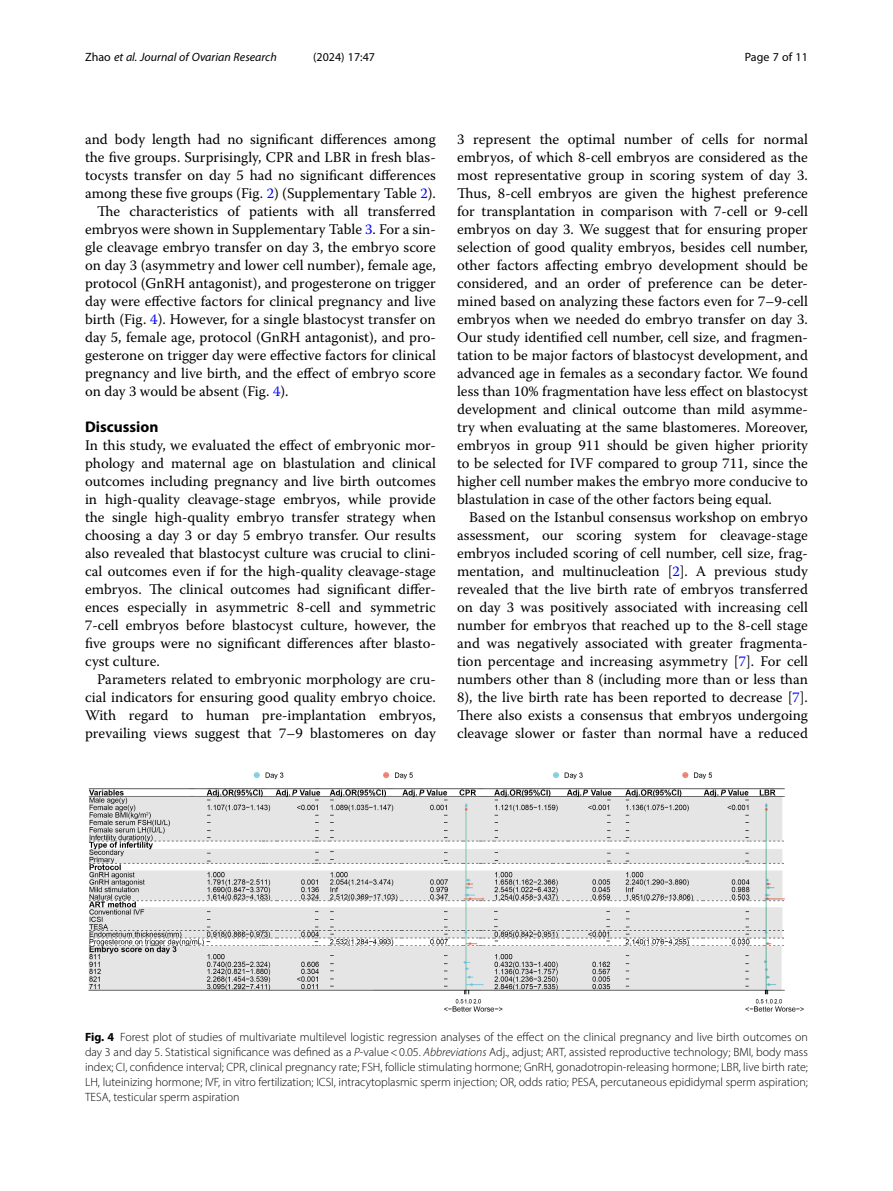
<style>
.page{position:relative;width:893px;height:1191px;background:#fff}
.page>*{position:absolute;margin:0;border:0;box-sizing:border-box;transform-origin:0 0}
.Head_1{font:700 15.45px "Myriad Pro";color:#000}
.Body_Text_Indent{font:14.7px/18px "Warnock Pro";color:#000;text-align:justify}
.Body_Text{font:14.7px/18px "Warnock Pro";color:#000;text-align:justify}
.Figure_Caption{font:300 12px/15px "Myriad Pro";color:#000;text-align:justify}
.t1{font:italic 12px "Myriad Pro";color:#000}
.t2{font:12px "Myriad Pro";color:#000}
.s1{font-style:normal}
.s2{color:#00f}
.s3{font-weight:700}
.s4{font-style:italic}
</style>
<div class="page">
<img style="left:88px;top:772px;width:716px;height:240px">
<p class="t1" style="left:85px;top:50px;width:193px"><span class="s1">Zhao</span> et al. Journal of Ovarian Research</p>
<p class="t2" style="left:313px;top:50px;width:63px">(2024) 17:47</p>
<p class="t2" style="left:745px;top:50px;width:65px">Page 7 of 11</p>
<p class="Body_Text" style="left:85px;top:130px;width:352px">and body length had no significant differences among the five groups. Surprisingly, CPR and LBR in fresh blas&shy;tocysts transfer on day 5 had no significant differences among these five groups (Fig. <span class="s2">2</span>) (Supplementary Table <span class="s2">2</span>).</p>
<p class="Body_Text_Indent" style="left:85px;top:202px;width:352px;text-indent:12px">The characteristics of patients with all transferred embryos were shown in Supplementary Table <span class="s2">3</span>. For a sin&shy;gle cleavage embryo transfer on day 3, the embryo score on day 3 (asymmetry and lower cell number), female age, protocol (GnRH antagonist), and progesterone on trigger day were effective factors for clinical pregnancy and live birth (Fig. <span class="s2">4</span>). However, for a single blastocyst transfer on day 5, female age, protocol (GnRH antagonist), and pro&shy;gesterone on trigger day were effective factors for clinical pregnancy and live birth, and the effect of embryo score on day 3 would be absent (Fig. <span class="s2">4</span>).</p>
<p class="Head_1" style="left:85px;top:417px;width:75px">Discussion</p>
<p class="Body_Text" style="left:85px;top:436px;width:352px">In this study, we evaluated the effect of embryonic mor&shy;phology and maternal age on blastulation and clinical outcomes including pregnancy and live birth outcomes in high-quality cleavage-stage embryos, while provide the single high-quality embryo transfer strategy when choosing a day 3 or day 5 embryo transfer. Our results also revealed that blastocyst culture was crucial to clini&shy;cal outcomes even if for the high-quality cleavage-stage embryos. The clinical outcomes had significant differ&shy;ences especially in asymmetric 8-cell and symmetric 7-cell embryos before blastocyst culture, however, the five groups were no significant differences after blasto&shy;cyst culture.</p>
<p class="Body_Text_Indent" style="left:85px;top:670px;width:352px;text-indent:12px">Parameters related to embryonic morphology are cru&shy;cial indicators for ensuring good quality embryo choice.<br>With regard to human pre-implantation embryos, prevailing views suggest that 7–9 blastomeres on day</p>
<p class="Body_Text_Indent" style="left:457px;top:130px;width:352px">3 represent the optimal number of cells for normal embryos, of which 8-cell embryos are considered as the most representative group in scoring system of day 3.<br>Thus, 8-cell embryos are given the highest preference for transplantation in comparison with 7-cell or 9-cell embryos on day 3. We suggest that for ensuring proper selection of good quality embryos, besides cell number, other factors affecting embryo development should be considered, and an order of preference can be deter&shy;mined based on analyzing these factors even for 7–9-cell embryos when we needed do embryo transfer on day 3.<br>Our study identified cell number, cell size, and fragmen&shy;tation to be major factors of blastocyst development, and advanced age in females as a secondary factor. We found less than 10% fragmentation have less effect on blastocyst development and clinical outcome than mild asymme&shy;try when evaluating at the same blastomeres. Moreover, embryos in group 911 should be given higher priority to be selected for IVF compared to group 711, since the higher cell number makes the embryo more conducive to blastulation in case of the other factors being equal.</p>
<p class="Body_Text_Indent" style="left:457px;top:508px;width:352px;text-indent:12px">Based on the Istanbul consensus workshop on embryo assessment, our scoring system for cleavage-stage embryos included scoring of cell number, cell size, frag&shy;mentation, and multinucleation [<span class="s2">2</span>]. A previous study revealed that the live birth rate of embryos transferred on day 3 was positively associated with increasing cell number for embryos that reached up to the 8-cell stage and was negatively associated with greater fragmenta&shy;tion percentage and increasing asymmetry [<span class="s2">7</span>]. For cell numbers other than 8 (including more than or less than 8), the live birth rate has been reported to decrease [<span class="s2">7</span>].<br>There also exists a consensus that embryos undergoing cleavage slower or faster than normal have a reduced</p>
<p class="Figure_Caption" style="left:85px;top:1029px;width:724px"><span class="s3">Fig. 4</span> Forest plot of studies of multivariate multilevel logistic regression analyses of the effect on the clinical pregnancy and live birth outcomes on day 3 and day 5. Statistical significance was defined as a <span class="s4">P</span>-value&lt;0.05. <span class="s4">Abbreviations</span> Adj., adjust; ART, assisted reproductive technology; BMI, body mass index; CI, confidence interval; CPR, clinical pregnancy rate; FSH, follicle stimulating hormone; GnRH, gonadotropin-releasing hormone; LBR, live birth rate; LH, luteinizing hormone; IVF, in vitro fertilization; ICSI, intracytoplasmic sperm injection; OR, odds ratio; PESA, percutaneous epididymal sperm aspiration; TESA, testicular sperm aspiration</p>
</div>
